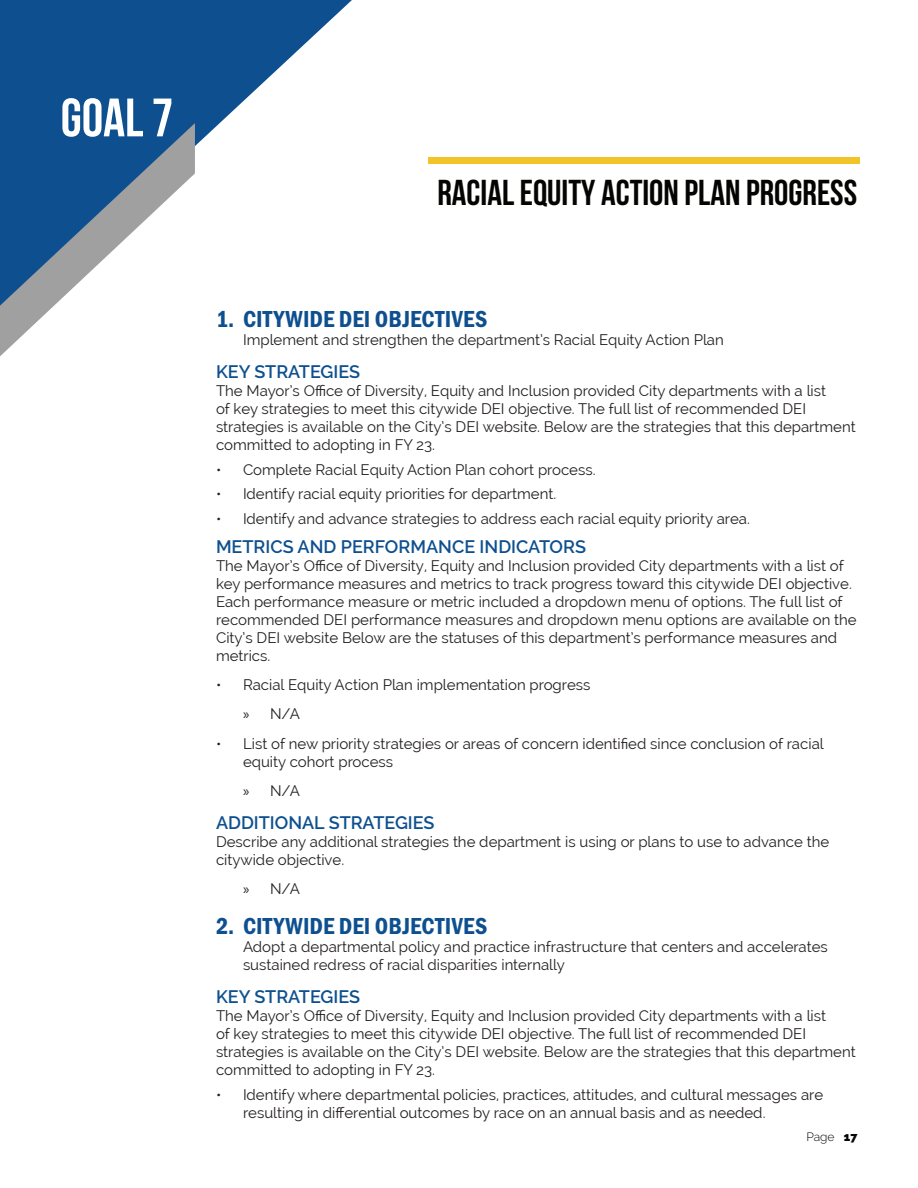
<style>
.page{position:relative;width:918px;height:1188px;background:#fff}
.page>*{position:absolute;margin:0;border:0;box-sizing:border-box;transform-origin:0 0}
.t1{font:700 54px "Bebas Neue";color:#fff}
.t2{font:700 36px "Bebas Neue";color:#040503}
.t3{font:24px "Franklin Gothic URW Con Dem";letter-spacing:.01em;color:#0e508f}
.t4{font:600 18px "Raleway";color:#0e508f}
.t5{font:15px/18px "Raleway";color:#231f20}
.t6{font:300 12px "Raleway";color:#040503}
.s1{font-family:"Myriad Pro"}
.s2{font-weight:900}
</style>
<div class="page">
<svg style="left:0;top:0;width:352px;height:146px;fill:#0e508f"></svg>
<svg style="left:0;top:123px;width:195px;height:233px"></svg>
<div style="left:428px;top:158px;width:432px;height:6px;background:#f1c527"></div>
<p class="t1" style="left:61px;top:88px;width:114px">Goal 7</p>
<p class="t2" style="left:437px;top:173px;width:421px">RACIAL EQUITY ACTION PLAN PROGRESS</p>
<p class="t3" style="left:216px;top:303px;width:273px">1. CITYWIDE DEI OBJECTIVES</p>
<p class="t5" style="left:243px;top:331px;width:482px">Implement and strengthen the department’s Racial Equity Action Plan</p>
<p class="t4" style="left:216px;top:361px;width:146px">KEY STRATEGIES</p>
<p class="t5" style="left:216px;top:382px;width:641px">The Mayor’s Office of Diversity, Equity and Inclusion provided City departments with a list<br>of key strategies to meet this citywide DEI objective. The full list of recommended DEI strategies is available on the City’s DEI website. Below are the strategies that this department committed to adopting in FY 23.</p>
<p class="t5" style="left:216px;top:460px;width:381px">• Complete Racial Equity Action Plan cohort process.</p>
<p class="t5" style="left:216px;top:485px;width:342px">• Identify racial equity priorities for department.</p>
<p class="t5" style="left:216px;top:510px;width:536px">• Identify and advance strategies to address each racial equity priority area.</p>
<p class="t4" style="left:216px;top:536px;width:372px">METRICS AND PERFORMANCE INDICATORS</p>
<p class="t5" style="left:216px;top:556px;width:642px">The Mayor’s Office of Diversity, Equity and Inclusion provided City departments with a list of key performance measures and metrics to track progress toward this citywide DEI objective.<br>Each performance measure or metric included a dropdown menu of options. The full list of recommended DEI performance measures and dropdown menu options are available on the City’s DEI website Below are the statuses of this department’s performance measures and metrics.</p>
<p class="t5" style="left:216px;top:676px;width:376px">• Racial Equity Action Plan implementation progress</p>
<p class="t5" style="left:243px;top:705px;width:58px"><span class="s1">»</span> N/A</p>
<p class="t5" style="left:243px;top:734px;width:582px;text-indent:-27px">• List of new priority strategies or areas of concern identified since conclusion of racial equity cohort process</p>
<p class="t5" style="left:243px;top:782px;width:58px"><span class="s1">»</span> N/A</p>
<p class="t4" style="left:216px;top:812px;width:220px">ADDITIONAL STRATEGIES</p>
<p class="t5" style="left:216px;top:833px;width:615px">Describe any additional strategies the department is using or plans to use to advance the citywide objective.</p>
<p class="t5" style="left:243px;top:880px;width:58px"><span class="s1">»</span> N/A</p>
<p class="t3" style="left:216px;top:910px;width:273px">2. CITYWIDE DEI OBJECTIVES</p>
<p class="t5" style="left:243px;top:938px;width:586px">Adopt a departmental policy and practice infrastructure that centers and accelerates sustained redress of racial disparities internally</p>
<p class="t4" style="left:216px;top:987px;width:146px">KEY STRATEGIES</p>
<p class="t5" style="left:216px;top:1007px;width:641px">The Mayor’s Office of Diversity, Equity and Inclusion provided City departments with a list<br>of key strategies to meet this citywide DEI objective. The full list of recommended DEI strategies is available on the City’s DEI website. Below are the strategies that this department committed to adopting in FY 23.</p>
<p class="t5" style="left:243px;top:1086px;width:582px;text-indent:-27px">• Identify where departmental policies, practices, attitudes, and cultural messages are resulting in differential outcomes by race on an annual basis and as needed.</p>
<p class="t6" style="left:806px;top:1130px;width:53px">Page <span class="s2">17</span></p>
</div>
